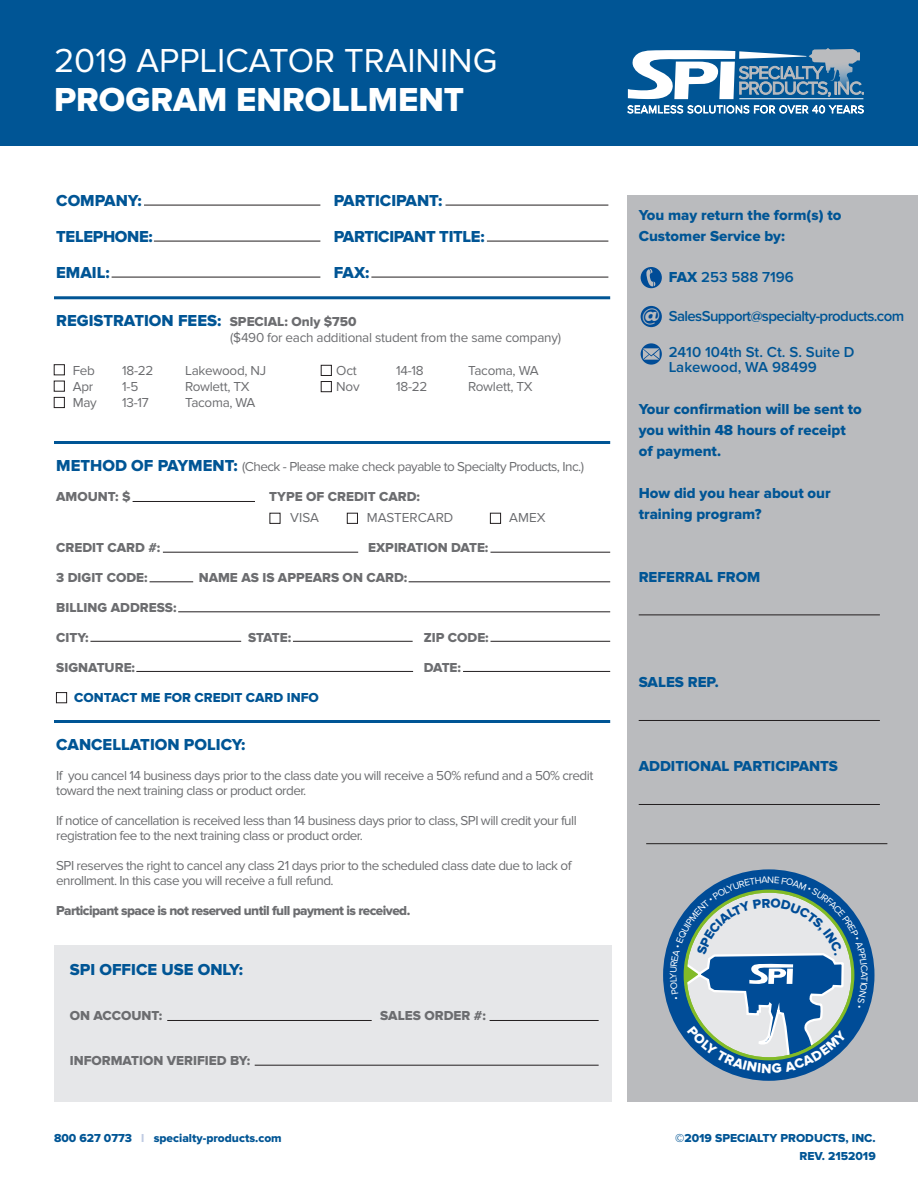
<style>
.page{position:relative;width:918px;height:1188px;background:#fff}
.page>*{position:absolute;margin:0;border:0;box-sizing:border-box;transform-origin:0 0}
.t1{font:34.5px "Proxima Nova";color:#fff}
.t2{font:34.5px "Proxima Nova Extrabld";color:#fff}
.t3{font:22.95px "Proxima Nova Extrabld";color:#babbbe}
.t4{font:16.5px "Proxima Nova Extrabld";color:#005595}
.t5{font:16.5px "Proxima Nova Extrabld";letter-spacing:-.02em;color:#005595}
.t6{font:15px/21px "Proxima Nova Extrabld";color:#005595}
.t7{font:600 15px "Proxima Nova";letter-spacing:-.015em;color:#005595}
.t8{font:600 15px "Proxima Nova";letter-spacing:-.04em;color:#005595}
.t9{font:13.5px/15px "Proxima Nova";letter-spacing:-.04em;color:#6c6d70}
.t10{font:13.5px "Proxima Nova Extrabld";color:#6c6d70}
.t11{font:13.5px "Proxima Nova";letter-spacing:-.02em;color:#6c6d70}
.t12{font:13.5px "Proxima Nova Extrabld";letter-spacing:-.04em;color:#6c6d70}
.t13{font:13.5px "Proxima Nova Extrabld";color:#005595}
.t14{font:13.5px "Proxima Nova";color:#6c6d70}
.t15{font:12px "Proxima Nova Extrabld";color:#005595}
.t16{font:9.75px "Proxima Nova";color:#fff}
.s1{font-size:13.5px;color:#6c6d70}
.s2{font-family:"Proxima Nova Extrabld";font-size:16.5px;color:#005595}
.s3{font-family:"Proxima Nova Extrabld";font-weight:400}
.s4{color:#bfcbe3}
</style>
<div class="page">
<div style="left:627px;top:195px;width:291px;height:907px;background:#babbbe"></div>
<div style="left:54px;top:945px;width:558px;height:157px;background:#e6e7e9"></div>
<div style="left:0;top:0;width:918px;height:146px;background:#005595"></div>
<svg style="left:628px;top:48px;width:236px;height:65px"></svg>
<hr style="left:739px;top:99px;width:124px;height:1px;background:#fff">
<hr style="left:446px;top:205px;width:162px;height:1px;background:#231f20">
<hr style="left:371px;top:277px;width:237px;height:1px;background:#231f20">
<hr style="left:487px;top:241px;width:121px;height:1px;background:#231f20">
<hr style="left:144px;top:205px;width:176px;height:1px;background:#231f20">
<hr style="left:112px;top:277px;width:208px;height:1px;background:#231f20">
<hr style="left:133px;top:501px;width:122px;height:1px;background:#231f20">
<hr style="left:639px;top:615px;width:241px;height:1px;background:#231f20">
<hr style="left:639px;top:720px;width:241px;height:1px;background:#231f20">
<hr style="left:639px;top:804px;width:241px;height:1px;background:#231f20">
<hr style="left:646px;top:843px;width:241px;height:1px;background:#231f20">
<hr style="left:163px;top:552px;width:195px;height:1px;background:#231f20">
<hr style="left:150px;top:582px;width:43px;height:1px;background:#231f20">
<hr style="left:90px;top:641px;width:151px;height:1px;background:#231f20">
<hr style="left:167px;top:1020px;width:205px;height:1px;background:#231f20">
<hr style="left:255px;top:1065px;width:344px;height:1px;background:#231f20">
<hr style="left:490px;top:1020px;width:109px;height:1px;background:#231f20">
<hr style="left:136px;top:671px;width:277px;height:1px;background:#231f20">
<hr style="left:490px;top:552px;width:120px;height:1px;background:#231f20">
<hr style="left:490px;top:641px;width:120px;height:1px;background:#231f20">
<hr style="left:463px;top:671px;width:147px;height:1px;background:#231f20">
<hr style="left:293px;top:641px;width:120px;height:1px;background:#231f20">
<hr style="left:409px;top:582px;width:201px;height:1px;background:#231f20">
<hr style="left:178px;top:612px;width:432px;height:1px;background:#231f20">
<hr style="left:54px;top:296px;width:556px;height:3px;background:#005595">
<hr style="left:54px;top:441px;width:556px;height:3px;background:#005595">
<hr style="left:54px;top:720px;width:556px;height:3px;background:#005595">
<hr style="left:154px;top:241px;width:166px;height:1px;background:#231f20">
<div style="left:54px;top:364px;width:11px;height:11px;border:1px solid #231f20"></div>
<div style="left:54px;top:381px;width:11px;height:10px;border:1px solid #231f20"></div>
<div style="left:54px;top:397px;width:11px;height:11px;border:1px solid #231f20"></div>
<div style="left:270px;top:513px;width:10px;height:11px;border:1px solid #231f20"></div>
<div style="left:347px;top:513px;width:11px;height:11px;border:1px solid #231f20"></div>
<div style="left:56px;top:692px;width:11px;height:11px;border:1px solid #231f20"></div>
<div style="left:490px;top:513px;width:11px;height:11px;border:1px solid #231f20"></div>
<div style="left:641px;top:267px;width:21px;height:21px;background:#004c97;border-radius:50%"></div>
<svg style="left:646px;top:268px;width:9px;height:19px"></svg>
<div style="left:641px;top:306px;width:21px;height:21px;background:#004c97;border-radius:50%"></div>
<svg style="left:641px;top:343px;width:21px;height:22px"></svg>
<svg style="left:643px;top:348px;width:17px;height:12px"></svg>
<svg style="left:663px;top:869px;width:211px;height:212px"></svg>
<div style="left:321px;top:365px;width:11px;height:11px;border:1px solid #231f20"></div>
<div style="left:321px;top:381px;width:11px;height:11px;border:1px solid #231f20"></div>
<svg style="left:670px;top:877px;width:198px;height:196px;background:#7a9eb7"></svg>
<p class="t1" style="left:54px;top:41px;width:445px">2019 APPLICATOR TRAINING</p>
<p class="t2" style="left:54px;top:79px;width:412px">PROGRAM ENROLLMENT</p>
<p class="t4" style="left:56px;top:191px;width:87px">COMPANY:</p>
<p class="t4" style="left:334px;top:191px;width:110px">PARTICIPANT:</p>
<p class="t5" style="left:56px;top:227px;width:98px">TELEPHONE:</p>
<p class="t5" style="left:334px;top:227px;width:152px">PARTICIPANT TITLE:</p>
<p class="t4" style="left:56px;top:263px;width:55px">EMAIL:</p>
<p class="t4" style="left:334px;top:263px;width:37px">FAX:</p>
<p class="t4" style="left:56px;top:311px;width:302px">REGISTRATION FEES: <span class="s1">SPECIAL: Only $750</span></p>
<p class="t11" style="left:230px;top:330px;width:332px">($490 for each additional student from the same company)</p>
<p class="t9" style="left:73px;top:363px;width:24px">Feb</p>
<p class="t9" style="left:122px;top:363px;width:33px">18-22</p>
<p class="t11" style="left:185px;top:363px;width:83px">Lakewood, NJ</p>
<p class="t9" style="left:73px;top:379px;width:22px">Apr</p>
<p class="t9" style="left:122px;top:379px;width:18px">1-5</p>
<p class="t11" style="left:185px;top:379px;width:66px">Rowlett, TX</p>
<p class="t9" style="left:73px;top:395px;width:26px">May</p>
<p class="t9" style="left:122px;top:395px;width:28px">13-17</p>
<p class="t11" style="left:185px;top:395px;width:72px">Tacoma, WA</p>
<p class="t9" style="left:336px;top:363px;width:22px">Oct</p>
<p class="t9" style="left:396px;top:363px;width:29px">14-18</p>
<p class="t11" style="left:468px;top:363px;width:72px">Tacoma, WA</p>
<p class="t9" style="left:336px;top:380px;width:25px">Nov</p>
<p class="t9" style="left:396px;top:380px;width:33px">18-22</p>
<p class="t11" style="left:468px;top:379px;width:66px">Rowlett, TX</p>
<p class="t9" style="left:56px;top:460px;width:529px"><span class="s2">METHOD OF PAYMENT:</span> (Check - Please make check payable to Specialty Products, Inc.)</p>
<p class="t10" style="left:56px;top:489px;width:76px">AMOUNT: $</p>
<p class="t10" style="left:269px;top:489px;width:152px">TYPE OF CREDIT CARD:</p>
<p class="t9" style="left:290px;top:511px;width:30px">VISA</p>
<p class="t14" style="left:367px;top:510px;width:88px">MASTERCARD</p>
<p class="t9" style="left:509px;top:511px;width:38px">AMEX</p>
<p class="t10" style="left:56px;top:540px;width:106px">CREDIT CARD #:</p>
<p class="t10" style="left:368px;top:540px;width:122px">EXPIRATION DATE:</p>
<p class="t10" style="left:56px;top:570px;width:93px">3 DIGIT CODE:</p>
<p class="t10" style="left:199px;top:570px;width:210px">NAME AS IS APPEARS ON CARD:</p>
<p class="t10" style="left:56px;top:600px;width:122px">BILLING ADDRESS:</p>
<p class="t10" style="left:56px;top:630px;width:34px">CITY:</p>
<p class="t10" style="left:248px;top:630px;width:45px">STATE:</p>
<p class="t10" style="left:424px;top:630px;width:67px">ZIP CODE:</p>
<p class="t10" style="left:56px;top:660px;width:80px">SIGNATURE:</p>
<p class="t10" style="left:424px;top:660px;width:39px">DATE:</p>
<p class="t13" style="left:74px;top:690px;width:246px">CONTACT ME FOR CREDIT CARD INFO</p>
<p class="t4" style="left:56px;top:735px;width:191px">CANCELLATION POLICY:</p>
<p class="t9" style="left:56px;top:769px;width:539px">If you cancel 14 business days prior to the class date you will receive a 50% refund and a 50% credit toward the next training class or product order.</p>
<p class="t9" style="left:56px;top:814px;width:522px">If notice of cancellation is received less than 14 business days prior to class, SPI will credit your full registration fee to the next training class or product order.</p>
<p class="t9" style="left:56px;top:859px;width:517px">SPI reserves the right to cancel any class 21 days prior to the scheduled class date due to lack of enrollment. In this case you will receive a full refund.</p>
<p class="t12" style="left:56px;top:903px;width:356px">Participant space is not reserved until full payment is received.</p>
<p class="t4" style="left:70px;top:960px;width:175px">SPI OFFICE USE ONLY:</p>
<p class="t10" style="left:70px;top:1008px;width:94px">ON ACCOUNT:</p>
<p class="t10" style="left:380px;top:1008px;width:107px">SALES ORDER #:</p>
<p class="t10" style="left:70px;top:1053px;width:182px">INFORMATION VERIFIED BY:</p>
<p class="t6" style="left:639px;top:205px;width:204px">You may return the form(s) to<br>Customer Service by:</p>
<p class="t7" style="left:669px;top:268px;width:127px"><span class="s3">FAX</span> 253 588 7196</p>
<p class="t8" style="left:669px;top:307px;width:237px">SalesSupport@specialty-products.com</p>
<p class="t7" style="left:669px;top:343px;width:187px">2410 104th St. Ct. S. Suite D</p>
<p class="t7" style="left:669px;top:358px;width:150px">Lakewood, WA 98499</p>
<p class="t6" style="left:639px;top:399px;width:225px">Your confirmation will be sent to</p>
<p class="t6" style="left:639px;top:420px;width:209px">you within 48 hours of receipt</p>
<p class="t6" style="left:639px;top:441px;width:84px">of payment.</p>
<p class="t6" style="left:639px;top:483px;width:194px">How did you hear about our</p>
<p class="t6" style="left:639px;top:504px;width:124px">training program?</p>
<p class="t3" style="left:642px;top:302px;width:19px">@</p>
<p class="t6" style="left:639px;top:567px;width:123px">REFERRAL FROM</p>
<p class="t6" style="left:639px;top:672px;width:82px">SALES REP.</p>
<p class="t6" style="left:639px;top:756px;width:201px">ADDITIONAL PARTICIPANTS</p>
<p class="t16" style="left:668px;top:979px;width:8px;rotate:-90deg">Y</p>
<p class="t15" style="left:54px;top:1131px;width:229px">800 627 0773 <span class="s4">l</span> specialty-products.com</p>
<p class="t15" style="left:675px;top:1131px;width:202px">©2019 SPECIALTY PRODUCTS, INC.</p>
<p class="t15" style="left:800px;top:1149px;width:78px">REV. 2152019</p>
</div>
